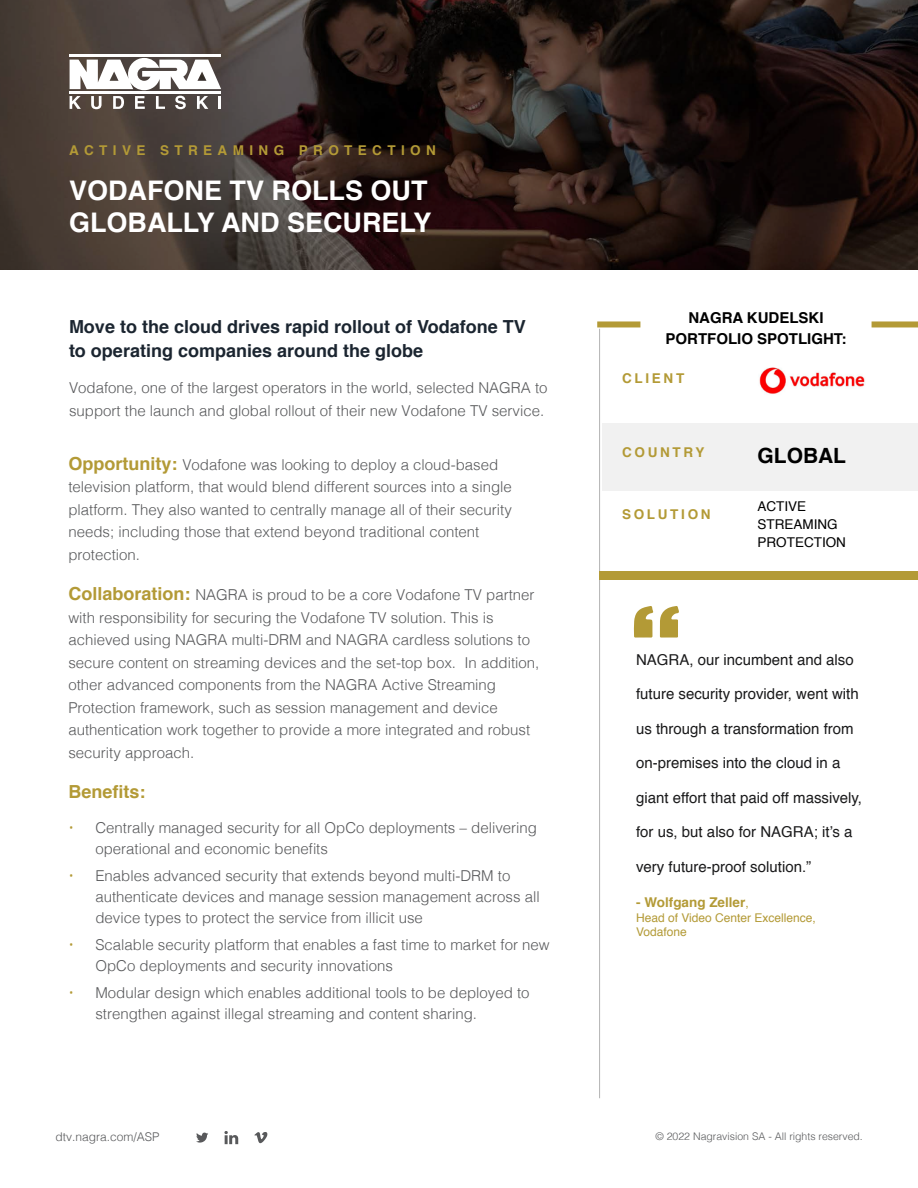
<style>
.page{position:relative;width:918px;height:1188px;background:#fff}
.page>*{position:absolute;margin:0;border:0;box-sizing:border-box;transform-origin:0 0}
.t1{font:700 27px/32.4px "Helvetica";color:#fff}
.t2{font:700 21px "Helvetica";color:#000}
.t3{font:700 18px/24px "Helvetica";color:#1b2530}
.t4{font:700 18px "Helvetica";color:#b39a36}
.t5{font:300 15px/22.5px "Helvetica";color:#58595b}
.t6{font:15px "Helvetica";color:#1a1a1b}
.t7{font:700 15px/21px "Helvetica";color:#000;text-align:center}
.t8{font:700 13.5px "Helvetica";letter-spacing:.4em;color:#b39a36}
.t9{font:13.5px/18px "Helvetica";color:#000}
.t10{font:700 13.5px "Helvetica";letter-spacing:.2em;color:#b39a36}
.t11{font:700 13.5px "Helvetica";color:#b39a36}
.t12{font:12px/14.4px "Helvetica";color:#b39a36}
.t13{font:300 12px "Helvetica";color:#58595b}
.t14{font:300 10.5px "Helvetica";color:#58595b}
.s1{font-weight:700;font-size:18px;color:#b39a36}
.s2{font-family:"Open Sans";color:#b39a36}
.s3{font-weight:400;font-size:12px}
</style>
<div class="page">
<svg style="left:0;top:0;width:918px;height:270px;background:#2f231f"></svg>
<div style="left:393px;top:180px;width:37px;height:21px;background:#110304"></div>
<svg style="left:70px;top:96px;width:11px;height:13px"></svg>
<svg style="left:91px;top:96px;width:11px;height:13px"></svg>
<svg style="left:113px;top:96px;width:11px;height:13px"></svg>
<svg style="left:135px;top:96px;width:10px;height:13px"></svg>
<svg style="left:156px;top:96px;width:9px;height:13px"></svg>
<svg style="left:175px;top:96px;width:11px;height:13px"></svg>
<svg style="left:197px;top:96px;width:11px;height:13px"></svg>
<svg style="left:218px;top:96px;width:3px;height:13px"></svg>
<svg style="left:70px;top:58px;width:151px;height:32px"></svg>
<hr style="left:70px;top:54px;width:151px;height:3px;background:#fff">
<hr style="left:70px;top:91px;width:151px;height:3px;background:#fff">
<div style="left:602px;top:423px;width:316px;height:67px;background:#f1f1f1"></div>
<hr style="left:599px;top:329px;width:1px;height:769px;background:#b3b3b3">
<svg style="left:634px;top:606px;width:20px;height:32px"></svg>
<svg style="left:660px;top:606px;width:19px;height:32px"></svg>
<div style="left:599px;top:572px;width:319px;height:8px;background:#b39a36"></div>
<div style="left:872px;top:321px;width:46px;height:6px;background:#b39a36"></div>
<div style="left:597px;top:321px;width:43px;height:6px;background:#b39a36"></div>
<img style="left:759px;top:367px;width:106px;height:27px">
<svg style="left:196px;top:1133px;width:12px;height:10px"></svg>
<svg style="left:224px;top:1131px;width:14px;height:13px"></svg>
<svg style="left:254px;top:1132px;width:13px;height:11px"></svg>
<p class="t8" style="left:69px;top:139px;width:368px">ACTIVE STREAMING PROTECTION</p>
<h1 class="t1" style="left:69px;top:175px;width:364px">VODAFONE TV ROLLS OUT<br>GLOBALLY AND SECURELY</h1>
<p class="t3" style="left:69px;top:315px;width:458px">Move to the cloud drives rapid rollout of Vodafone TV to operating companies around the globe</p>
<p class="t5" style="left:69px;top:376px;width:480px">Vodafone, one of the largest operators in the world, selected NAGRA to support the launch and global rollout of their new Vodafone TV service.</p>
<p class="t5" style="left:68px;top:452px;width:445px"><span class="s1">Opportunity:</span> Vodafone was looking to deploy a cloud-based television platform, that would blend different sources into a single platform. They also wanted to centrally manage all of their security needs; including those that extend beyond traditional content protection.</p>
<p class="t5" style="left:68px;top:582px;width:473px"><span class="s1">Collaboration:</span> NAGRA is proud to be a core Vodafone TV partner with responsibility for securing the Vodafone TV solution. This is achieved using NAGRA multi-DRM and NAGRA cardless solutions to secure content on streaming devices and the set-top box. In addition, other advanced components from the NAGRA Active Streaming Protection framework, such as session management and device authentication work together to provide a more integrated and robust security approach.</p>
<p class="t4" style="left:68px;top:777px;width:79px">Benefits:</p>
<p class="t5" style="left:95px;top:816px;width:443px;line-height:21px;text-indent:-27px"><span class="s2">•</span> Centrally managed security for all OpCo deployments – delivering operational and economic benefits</p>
<p class="t5" style="left:95px;top:864px;width:446px;line-height:21px;text-indent:-27px"><span class="s2">•</span> Enables advanced security that extends beyond multi-DRM to authenticate devices and manage session management across all device types to protect the service from illicit use</p>
<p class="t5" style="left:95px;top:933px;width:456px;line-height:21px;text-indent:-27px"><span class="s2">•</span> Scalable security platform that enables a fast time to market for new<br>OpCo deployments and security innovations</p>
<p class="t5" style="left:95px;top:981px;width:436px;line-height:21px;text-indent:-27px"><span class="s2">•</span> Modular design which enables additional tools to be deployed to strengthen against illegal streaming and content sharing.</p>
<p class="t13" style="left:55px;top:1126px;width:106px">dtv.nagra.com/ASP</p>
<p class="t7" style="left:666px;top:308px;width:182px">NAGRA KUDELSKI<br>PORTFOLIO SPOTLIGHT:</p>
<p class="t10" style="left:622px;top:367px;width:64px">CLIENT</p>
<p class="t10" style="left:622px;top:441px;width:84px">COUNTRY</p>
<h2 class="t2" style="left:758px;top:438px;width:90px">GLOBAL</h2>
<p class="t10" style="left:622px;top:504px;width:90px">SOLUTION</p>
<p class="t9" style="left:758px;top:497px;width:90px">ACTIVE<br>STREAMING<br>PROTECTION</p>
<p class="t6" style="left:636px;top:648px;width:219px">NAGRA, our incumbent and also</p>
<p class="t6" style="left:636px;top:682px;width:224px">future security provider, went with</p>
<p class="t6" style="left:636px;top:717px;width:219px">us through a transformation from</p>
<p class="t6" style="left:636px;top:751px;width:206px">on-premises into the cloud in a</p>
<p class="t6" style="left:636px;top:786px;width:227px">giant effort that paid off massively,</p>
<p class="t6" style="left:636px;top:820px;width:218px">for us, but also for NAGRA; it’s a</p>
<p class="t6" style="left:636px;top:855px;width:177px">very future-proof solution.”</p>
<p class="t11" style="left:636px;top:891px;width:114px">- Wolfgang Zeller<span class="s3">,</span></p>
<p class="t12" style="left:636px;top:910px;width:181px">Head of Video Center Excellence,<br>Vodafone</p>
<p class="t14" style="left:656px;top:1127px;width:209px">© 2022 Nagravision SA - All rights reserved.</p>
</div>
